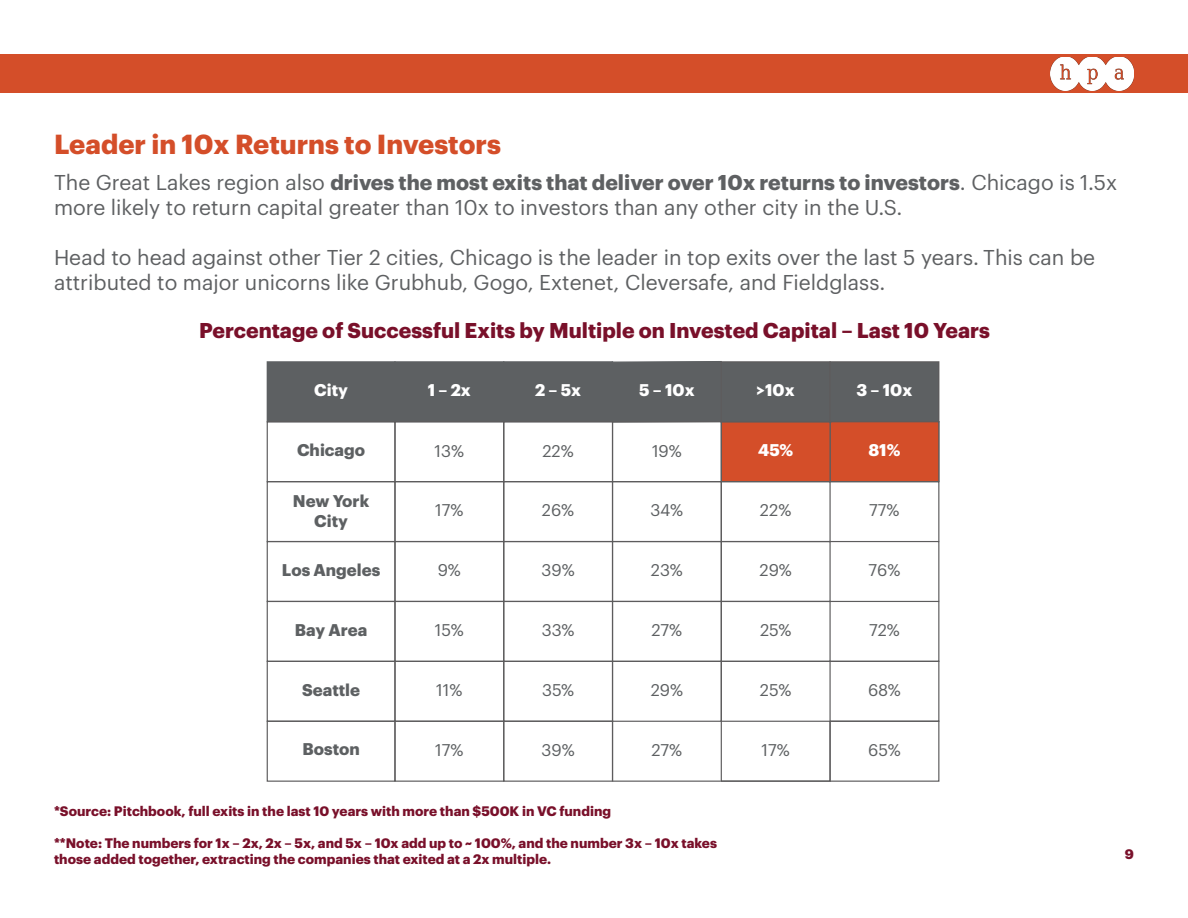
<style>
.page{position:relative;width:1188px;height:918px;background:#fff}
.page>*{position:absolute;margin:0;border:0;box-sizing:border-box;transform-origin:0 0}
.t1{font:700 27px "Graphik";color:#d44e29}
.t2{font:21px/25.2px "Graphik";color:#5e6062}
.t3{font:700 21px "Graphik";color:#79102a}
.t4{font:16.65px "Graphik";color:#5d6062}
.t5{font:700 16.65px/20px "Graphik";color:#5d6062;text-align:center}
.t6{font:700 16.65px "Graphik";color:#fff}
.t7{font:700 13.5px/16.2px "Graphik";color:#79102a}
.s1{font-weight:700}
</style>
<div class="page">
<div style="left:721px;top:422px;width:109px;height:60px;background:#d44e29"></div>
<div style="left:721px;top:421px;width:110px;height:61px;border:1px solid #5d5c5d"></div>
<div style="left:267px;top:362px;width:128px;height:60px;background:#5d6062"></div>
<div style="left:267px;top:361px;width:129px;height:61px;border:1px solid #5d6062"></div>
<div style="left:395px;top:362px;width:109px;height:60px;background:#5d6062"></div>
<div style="left:394px;top:361px;width:110px;height:61px;border:1px solid #5d6062"></div>
<div style="left:504px;top:362px;width:109px;height:60px;background:#5d6062"></div>
<div style="left:503px;top:361px;width:110px;height:61px;border:1px solid #5d6062"></div>
<div style="left:611px;top:361px;width:112px;height:62px;background:#5d6062"></div>
<div style="left:721px;top:362px;width:109px;height:60px;background:#5d6062"></div>
<div style="left:721px;top:361px;width:110px;height:61px;border:1px solid #5d5c5d"></div>
<div style="left:830px;top:362px;width:109px;height:60px;background:#5d6062"></div>
<div style="left:829px;top:361px;width:110px;height:61px;border:1px solid #5d5c5d"></div>
<div style="left:267px;top:421px;width:129px;height:61px;border:1px solid #5d5c5d"></div>
<div style="left:394px;top:421px;width:110px;height:61px;border:1px solid #5d5c5d"></div>
<div style="left:503px;top:421px;width:110px;height:61px;border:1px solid #5d5c5d"></div>
<div style="left:612px;top:421px;width:110px;height:61px;border:1px solid #5d5c5d"></div>
<div style="left:267px;top:481px;width:129px;height:61px;border:1px solid #5d5c5d"></div>
<div style="left:394px;top:481px;width:110px;height:61px;border:1px solid #5d5c5d"></div>
<div style="left:503px;top:481px;width:110px;height:61px;border:1px solid #5d5c5d"></div>
<div style="left:612px;top:481px;width:110px;height:61px;border:1px solid #5d5c5d"></div>
<div style="left:721px;top:481px;width:110px;height:61px;border:1px solid #5d5c5d"></div>
<div style="left:267px;top:541px;width:129px;height:61px;border:1px solid #5d5c5d"></div>
<div style="left:394px;top:541px;width:110px;height:61px;border:1px solid #5d5c5d"></div>
<div style="left:503px;top:541px;width:110px;height:61px;border:1px solid #5d5c5d"></div>
<div style="left:612px;top:541px;width:110px;height:61px;border:1px solid #5d5c5d"></div>
<div style="left:721px;top:541px;width:110px;height:61px;border:1px solid #5d5c5d"></div>
<svg style="left:829px;top:421px;width:111px;height:182px"></svg>
<div style="left:267px;top:601px;width:129px;height:61px;border:1px solid #5d5c5d"></div>
<div style="left:394px;top:601px;width:110px;height:61px;border:1px solid #5d5c5d"></div>
<div style="left:503px;top:601px;width:110px;height:61px;border:1px solid #5d5c5d"></div>
<div style="left:612px;top:601px;width:110px;height:61px;border:1px solid #5d5c5d"></div>
<div style="left:721px;top:601px;width:110px;height:61px;border:1px solid #5d5c5d"></div>
<div style="left:829px;top:601px;width:110px;height:61px;border:1px solid #5d5c5d"></div>
<div style="left:267px;top:661px;width:129px;height:61px;border:1px solid #5d5c5d"></div>
<div style="left:394px;top:661px;width:110px;height:61px;border:1px solid #5d5c5d"></div>
<div style="left:503px;top:661px;width:110px;height:61px;border:1px solid #5d5c5d"></div>
<div style="left:612px;top:661px;width:110px;height:61px;border:1px solid #5d5c5d"></div>
<div style="left:721px;top:661px;width:110px;height:121px;border:1px solid #5d5c5d"></div>
<div style="left:829px;top:661px;width:110px;height:61px;border:1px solid #5d5c5d"></div>
<div style="left:267px;top:721px;width:129px;height:61px;border:1px solid #5d5c5d"></div>
<div style="left:394px;top:721px;width:110px;height:61px;border:1px solid #5d5c5d"></div>
<div style="left:503px;top:721px;width:110px;height:61px;border:1px solid #5d5c5d"></div>
<hr style="left:612px;top:721px;width:1px;height:60px;background:#5d5c5d">
<div style="left:829px;top:721px;width:110px;height:61px;border:1px solid #5d5c5d"></div>
<div style="left:720px;top:721px;width:111px;height:61px;border:1px solid #5d5c5d"></div>
<hr style="left:613px;top:781px;width:108px;height:1px;background:#5d5c5d">
<div style="left:0;top:54px;width:1188px;height:38px;background:#d44e29"></div>
<img style="left:1051px;top:57px;width:83px;height:33px">
<p class="t1" style="left:54px;top:123px;width:449px">Leader in 10x Returns to Investors</p>
<p class="t2" style="left:54px;top:168px;width:1065px">The Great Lakes region also <span class="s1">drives the most exits that deliver over 10x returns to investors</span>. Chicago is 1.5x more likely to return capital greater than 10x to investors than any other city in the U.S.</p>
<p class="t2" style="left:54px;top:243px;width:1043px">Head to head against other Tier 2 cities, Chicago is the leader in top exits over the last 5 years. This can be attributed to major unicorns like Grubhub, Gogo, Extenet, Cleversafe, and Fieldglass.</p>
<p class="t3" style="left:199px;top:314px;width:792px">Percentage of Successful Exits by Multiple on Invested Capital – Last 10 Years</p>
<p class="t6" style="left:314px;top:377px;width:35px">City</p>
<p class="t6" style="left:428px;top:377px;width:45px">1 – 2x</p>
<p class="t6" style="left:535px;top:377px;width:48px">2 – 5x</p>
<p class="t6" style="left:639px;top:377px;width:57px">5 – 10x</p>
<p class="t6" style="left:757px;top:377px;width:40px">&gt;10x</p>
<p class="t6" style="left:857px;top:377px;width:57px">3 – 10x</p>
<p class="t5" style="left:297px;top:439px;width:70px">Chicago</p>
<p class="t5" style="left:293px;top:489px;width:78px">New York<br>City</p>
<p class="t5" style="left:282px;top:558px;width:100px">Los Angeles</p>
<p class="t4" style="left:435px;top:438px;width:31px">13%</p>
<p class="t4" style="left:542px;top:438px;width:33px">22%</p>
<p class="t4" style="left:652px;top:438px;width:31px">19%</p>
<p class="t6" style="left:868px;top:437px;width:33px">81%</p>
<p class="t6" style="left:758px;top:437px;width:36px">45%</p>
<p class="t4" style="left:435px;top:498px;width:30px">17%</p>
<p class="t4" style="left:542px;top:498px;width:34px">26%</p>
<p class="t4" style="left:650px;top:498px;width:34px">34%</p>
<p class="t4" style="left:760px;top:498px;width:33px">22%</p>
<p class="t4" style="left:869px;top:498px;width:32px">77%</p>
<p class="t4" style="left:438px;top:558px;width:25px">9%</p>
<p class="t4" style="left:542px;top:558px;width:35px">39%</p>
<p class="t4" style="left:651px;top:558px;width:34px">23%</p>
<p class="t4" style="left:760px;top:558px;width:34px">29%</p>
<p class="t4" style="left:869px;top:558px;width:33px">76%</p>
<p class="t5" style="left:295px;top:618px;width:74px">Bay Area</p>
<p class="t4" style="left:435px;top:618px;width:30px">15%</p>
<p class="t4" style="left:542px;top:618px;width:34px">33%</p>
<p class="t4" style="left:652px;top:618px;width:32px">27%</p>
<p class="t4" style="left:760px;top:618px;width:33px">25%</p>
<p class="t4" style="left:869px;top:618px;width:32px">72%</p>
<p class="t5" style="left:302px;top:678px;width:60px">Seattle</p>
<p class="t4" style="left:436px;top:678px;width:28px">11%</p>
<p class="t4" style="left:542px;top:678px;width:34px">35%</p>
<p class="t4" style="left:651px;top:678px;width:34px">29%</p>
<p class="t4" style="left:760px;top:678px;width:33px">25%</p>
<p class="t4" style="left:868px;top:678px;width:34px">68%</p>
<p class="t5" style="left:302px;top:738px;width:59px">Boston</p>
<p class="t4" style="left:435px;top:738px;width:30px">17%</p>
<p class="t4" style="left:542px;top:738px;width:35px">39%</p>
<p class="t4" style="left:652px;top:738px;width:32px">27%</p>
<p class="t4" style="left:762px;top:738px;width:30px">17%</p>
<p class="t4" style="left:868px;top:738px;width:34px">65%</p>
<p class="t7" style="left:54px;top:802px;width:559px">*Source: Pitchbook, full exits in the last 10 years with more than $500K in VC funding</p>
<p class="t7" style="left:54px;top:834px;width:665px">**Note: The numbers for 1x – 2x, 2x – 5x, and 5x – 10x add up to ~ 100%, and the number 3x – 10x takes those added together, extracting the companies that exited at a 2x multiple.</p>
<p class="t7" style="left:1125px;top:845px;width:11px">9</p>
</div>
